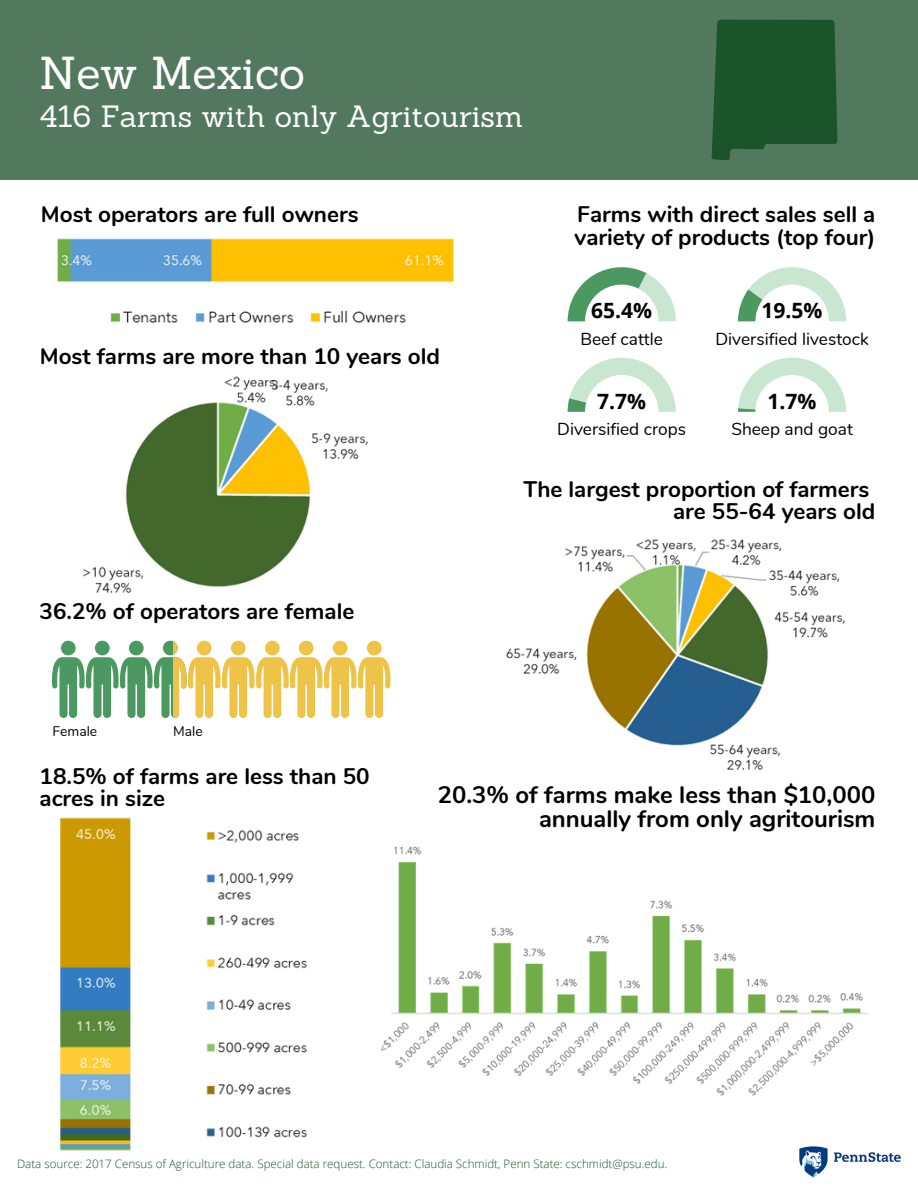
<style>
.page{position:relative;width:918px;height:1188px;background:#fff}
.page>*{position:absolute;margin:0;border:0;box-sizing:border-box;transform-origin:0 0}
.t1{font:45px "Sanchez";color:#fff}
.t2{font:30px "Sanchez";color:#fff}
.t3{font:700 23.85px/23.9px "Nunito";color:#000;text-align:right}
.t4{font:700 22.5px/22.5px "Nunito";color:#000}
.t5{font:700 21px "Open Sans";color:#000}
.t6{font:17.25px "Nunito";color:#000}
.t7{font:13.95px "Nunito";color:#000}
.t8{font:300 11.55px "Open Sans";color:#1b542b}
</style>
<div class="page">
<div style="left:0;top:0;width:918px;height:180px;background:#52795d"></div>
<svg style="left:738px;top:267px;width:108px;height:54px"></svg>
<svg style="left:568px;top:267px;width:108px;height:54px"></svg>
<svg style="left:568px;top:358px;width:108px;height:54px"></svg>
<svg style="left:738px;top:358px;width:108px;height:54px"></svg>
<img style="left:799px;top:1146px;width:102px;height:32px">
<img style="left:82px;top:376px;width:286px;height:217px">
<img style="left:506px;top:539px;width:339px;height:231px">
<img style="left:381px;top:846px;width:487px;height:250px">
<img style="left:57px;top:238px;width:397px;height:85px">
<img style="left:60px;top:817px;width:247px;height:334px">
<svg style="left:52px;top:640px;width:339px;height:78px"></svg>
<svg style="left:712px;top:20px;width:125px;height:140px;background:#215830"></svg>
<p class="t1" style="left:40px;top:44px;width:267px">New Mexico</p>
<p class="t2" style="left:40px;top:97px;width:485px">416 Farms with only Agritourism</p>
<p class="t4" style="left:41px;top:204px;width:319px">Most operators are full owners</p>
<p class="t4" style="left:40px;top:346px;width:402px">Most farms are more than 10 years old</p>
<p class="t4" style="left:575px;top:204px;width:302px">Farms with direct sales sell a variety of products (top four)</p>
<p class="t5" style="left:591px;top:296px;width:63px">65.4%</p>
<p class="t5" style="left:762px;top:296px;width:63px">19.5%</p>
<p class="t6" style="left:581px;top:327px;width:84px">Beef cattle</p>
<p class="t6" style="left:715px;top:327px;width:155px">Diversified livestock</p>
<p class="t5" style="left:597px;top:386px;width:51px">7.7%</p>
<p class="t5" style="left:768px;top:386px;width:51px">1.7%</p>
<p class="t6" style="left:557px;top:418px;width:130px">Diversified crops</p>
<p class="t6" style="left:731px;top:418px;width:123px">Sheep and goat</p>
<p class="t4" style="left:40px;top:600px;width:316px">36.2% of operators are female</p>
<p class="t7" style="left:53px;top:722px;width:46px">Female</p>
<p class="t7" style="left:173px;top:722px;width:31px">Male</p>
<p class="t4" style="left:40px;top:765px;width:332px">18.5% of farms are less than 50 acres in size</p>
<p class="t4" style="left:524px;top:478px;width:347px">The largest proportion of farmers</p>
<p class="t4" style="left:673px;top:501px;width:204px">are 55-64 years old</p>
<p class="t3" style="left:438px;top:784px;width:439px">20.3% of farms make less than $10,000 annually from only agritourism</p>
<p class="t8" style="left:17px;top:1155px;width:652px">Data source: 2017 Census of Agriculture data. Special data request. Contact: Claudia Schmidt, Penn State: cschmidt@psu.edu.</p>
</div>
